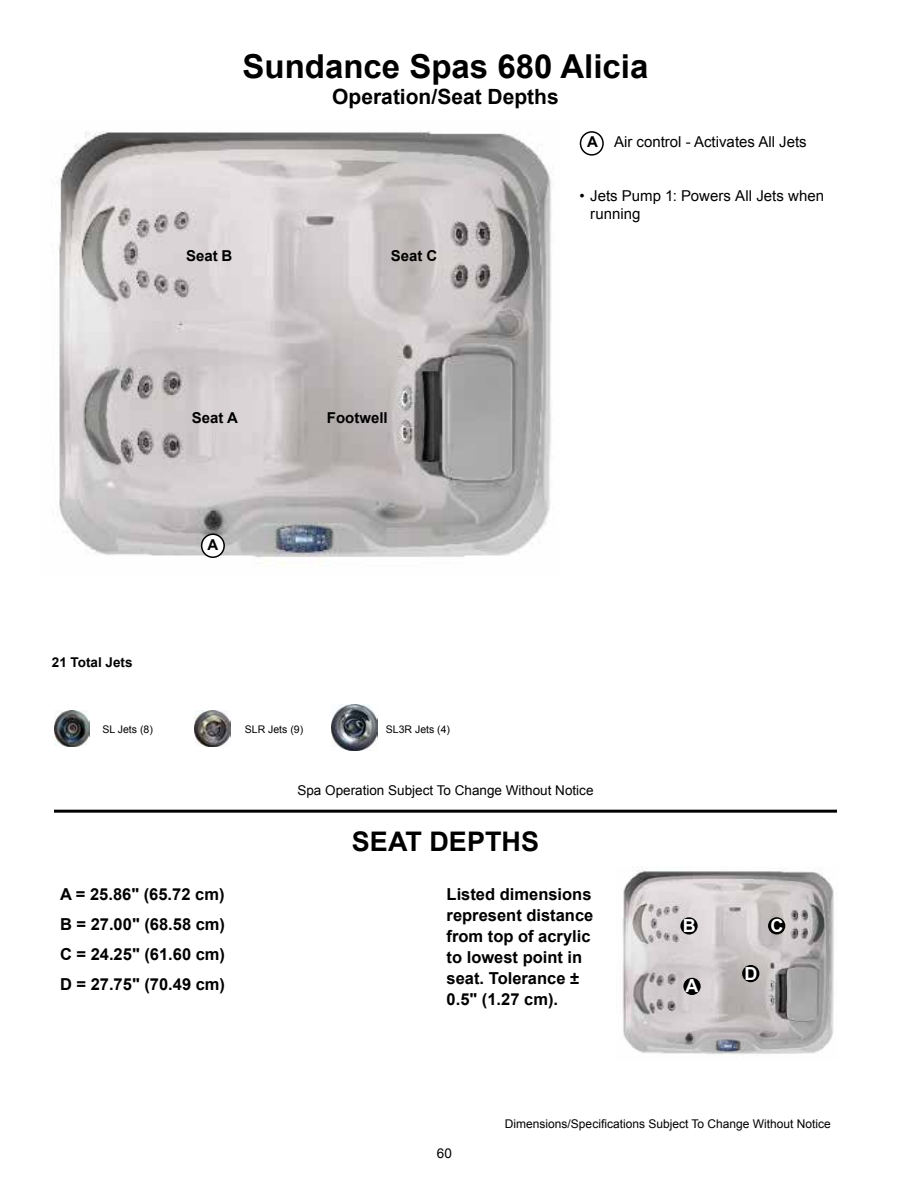
<style>
.page{position:relative;width:918px;height:1188px;background:#fff}
.page>*{position:absolute;margin:0;border:0;box-sizing:border-box;transform-origin:0 0}
.t1{font:700 33px "Arial";color:#000}
.t2{font:700 27px "Arial";color:#000}
.t3{font:700 21px "Arial";color:#000}
.t4{font:700 18px "Arial";color:#fff}
.t5{font:700 16.5px/21px "Arial";color:#000}
.t6{font:15px/18px "Arial";color:#000}
.t7{font:700 15px "Arial";color:#000}
.t8{font:700 15px "Arial";color:#000}
.t9{font:13.5px "Arial";color:#000}
.t10{font:700 13.5px "Arial";color:#000}
.t11{font:12px "Arial";color:#000}
.t12{font:10.5px "Arial";color:#000}
</style>
<div class="page">
<img style="left:55px;top:131px;width:497px;height:435px">
<hr style="left:54px;top:810px;width:783px;height:3px;background:#000">
<svg style="left:202px;top:534px;width:22px;height:23px"></svg>
<div style="left:201px;top:534px;width:24px;height:24px;border:2px solid #000;border-radius:50%"></div>
<div style="left:206px;top:539px;width:13px;height:13px;background:#fff"></div>
<div style="left:580px;top:131px;width:24px;height:25px;border:2px solid #000;border-radius:50%"></div>
<img style="left:622px;top:867px;width:212px;height:188px">
<div style="left:768px;top:917px;width:17px;height:17px;background:#000;border-radius:50%"></div>
<div style="left:742px;top:965px;width:17px;height:17px;background:#000;border-radius:50%"></div>
<div style="left:683px;top:978px;width:18px;height:17px;background:#000;border-radius:50%"></div>
<div style="left:680px;top:917px;width:18px;height:18px;background:#000;border-radius:50%"></div>
<img style="left:54px;top:711px;width:36px;height:35px">
<img style="left:194px;top:711px;width:36px;height:36px">
<img style="left:331px;top:704px;width:47px;height:47px">
<h1 class="t1" style="left:243px;top:44px;width:407px">Sundance Spas 680 Alicia</h1>
<p class="t3" style="left:332px;top:83px;width:228px">Operation/Seat Depths</p>
<p class="t8" style="left:587px;top:133px;width:12px">A</p>
<p class="t6" style="left:614px;top:133px;width:194px">Air control - Activates All Jets</p>
<p class="t7" style="left:186px;top:246px;width:48px">Seat B</p>
<p class="t7" style="left:391px;top:246px;width:48px">Seat C</p>
<p class="t7" style="left:192px;top:408px;width:48px">Seat A</p>
<p class="t7" style="left:327px;top:408px;width:62px">Footwell</p>
<p class="t10" style="left:52px;top:653px;width:82px">21 Total Jets</p>
<p class="t8" style="left:207px;top:536px;width:12px">A</p>
<p class="t12" style="left:102px;top:722px;width:52px">SL Jets (8)</p>
<p class="t12" style="left:245px;top:722px;width:60px">SLR Jets (9)</p>
<p class="t12" style="left:386px;top:722px;width:66px">SL3R Jets (4)</p>
<p class="t6" style="left:590px;top:188px;width:236px;text-indent:-10px">• Jets Pump 1: Powers All Jets when running</p>
<p class="t9" style="left:297px;top:781px;width:298px">Spa Operation Subject To Change Without Notice</p>
<h2 class="t2" style="left:352px;top:824px;width:189px">SEAT DEPTHS</h2>
<p class="t5" style="left:60px;top:884px;width:166px">A = 25.86" (65.72 cm)</p>
<p class="t5" style="left:447px;top:884px;width:148px">Listed dimensions represent distance from top of acrylic to lowest point in seat. Tolerance ±<br>0.5" (1.27 cm).</p>
<p class="t5" style="left:60px;top:910px;width:167px;line-height:30px;text-align:justify">B = 27.00" (68.58 cm)<br>C = 24.25" (61.60 cm)<br>D = 27.75" (70.49 cm)</p>
<p class="t4" style="left:683px;top:914px;width:14px">B</p>
<p class="t4" style="left:685px;top:975px;width:14px">A</p>
<p class="t4" style="left:744px;top:962px;width:14px">D</p>
<p class="t4" style="left:770px;top:916px;width:14px">C</p>
<p class="t9" style="left:437px;top:1148px;width:17px">60</p>
<p class="t11" style="left:505px;top:1116px;width:327px">Dimensions/Specifications Subject To Change Without Notice</p>
</div>
